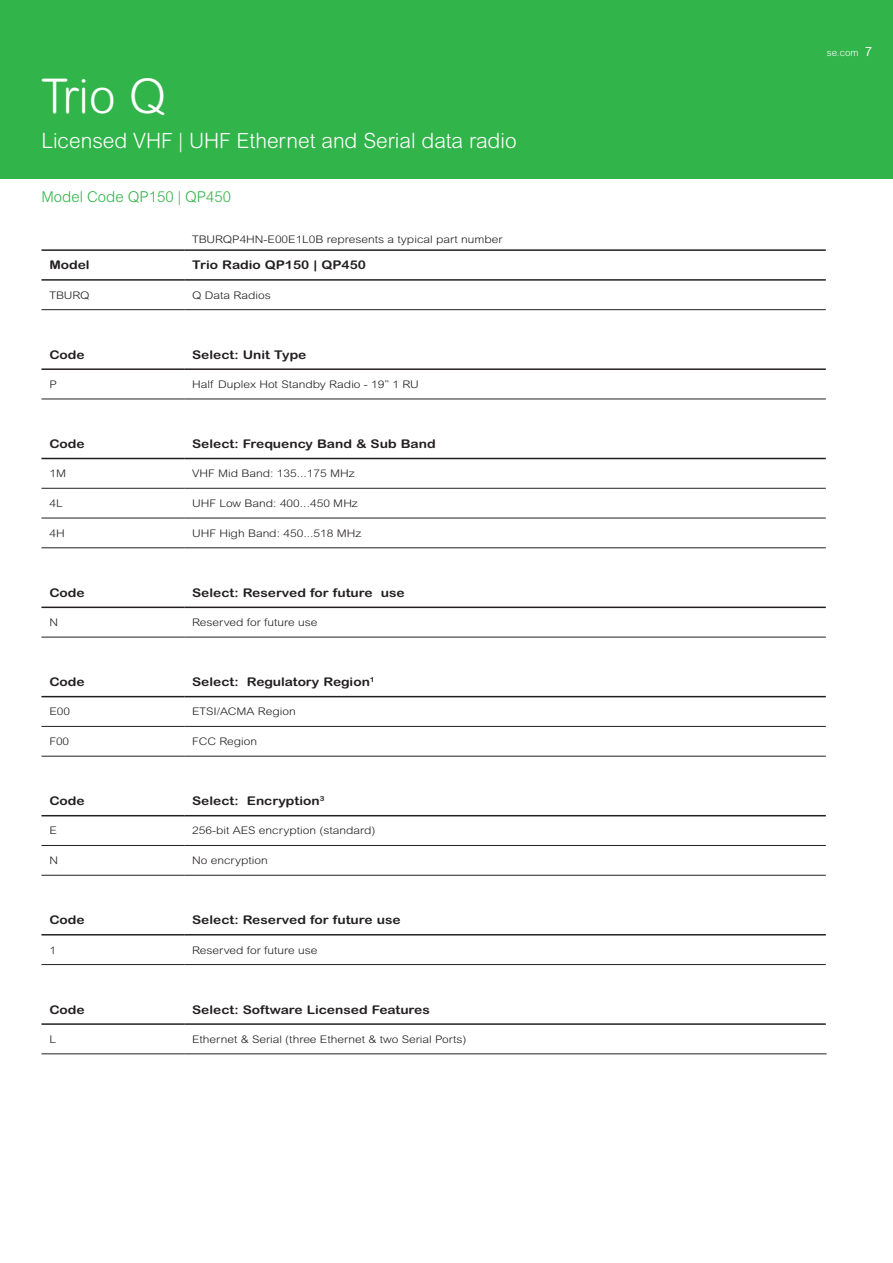
<style>
.page{position:relative;width:893px;height:1263px;background:#fff}
.page>*{position:absolute;margin:0;border:0;box-sizing:border-box;transform-origin:0 0}
.t1{font:300 48px "Arial Rounded MT Std";color:#fff}
.t2{font:300 21px "Arial Rounded MT Std";color:#fff}
.t3{font:300 15px "Arial Rounded MT Std";color:#31b44a}
.t4{font:700 12px "Arial Rounded MT Std";color:#231f20;scale:1.15 1}
.t5{font:300 10.5px "Arial Rounded MT Std";color:#231f20;scale:1.15 1}
.t6{font:300 9.75px "Arial Rounded MT Std";color:#fff}
.s1{font-weight:400;font-size:12.75px}
</style>
<div class="page">
<svg style="left:41px;top:310px;width:785px;height:656px"></svg>
<hr style="left:41px;top:309px;width:143px;height:1px;background:#231f20">
<hr style="left:184px;top:309px;width:642px;height:1px;background:#231f20">
<hr style="left:41px;top:399px;width:143px;height:1px;background:#231f20">
<hr style="left:184px;top:399px;width:642px;height:1px;background:#231f20">
<hr style="left:41px;top:488px;width:143px;height:1px;background:#231f20">
<hr style="left:184px;top:488px;width:642px;height:1px;background:#231f20">
<hr style="left:41px;top:518px;width:143px;height:1px;background:#231f20">
<hr style="left:184px;top:518px;width:642px;height:1px;background:#231f20">
<hr style="left:41px;top:547px;width:143px;height:1px;background:#231f20">
<hr style="left:184px;top:547px;width:642px;height:1px;background:#231f20">
<hr style="left:41px;top:637px;width:143px;height:1px;background:#231f20">
<hr style="left:184px;top:637px;width:642px;height:1px;background:#231f20">
<hr style="left:41px;top:726px;width:143px;height:1px;background:#231f20">
<hr style="left:184px;top:726px;width:642px;height:1px;background:#231f20">
<hr style="left:41px;top:756px;width:143px;height:1px;background:#231f20">
<hr style="left:184px;top:756px;width:642px;height:1px;background:#231f20">
<hr style="left:41px;top:845px;width:143px;height:1px;background:#231f20">
<hr style="left:184px;top:845px;width:642px;height:1px;background:#231f20">
<hr style="left:41px;top:875px;width:143px;height:1px;background:#231f20">
<hr style="left:184px;top:875px;width:642px;height:1px;background:#231f20">
<hr style="left:41px;top:279px;width:143px;height:2px;background:#231f20">
<hr style="left:184px;top:279px;width:642px;height:2px;background:#231f20">
<hr style="left:41px;top:368px;width:143px;height:2px;background:#231f20">
<hr style="left:184px;top:368px;width:642px;height:2px;background:#231f20">
<hr style="left:41px;top:458px;width:143px;height:1px;background:#231f20">
<hr style="left:184px;top:458px;width:642px;height:1px;background:#231f20">
<hr style="left:41px;top:607px;width:143px;height:1px;background:#231f20">
<hr style="left:184px;top:607px;width:642px;height:1px;background:#231f20">
<hr style="left:41px;top:696px;width:143px;height:1px;background:#231f20">
<hr style="left:184px;top:696px;width:642px;height:1px;background:#231f20">
<hr style="left:41px;top:815px;width:143px;height:1px;background:#231f20">
<hr style="left:184px;top:815px;width:642px;height:1px;background:#231f20">
<hr style="left:41px;top:934px;width:143px;height:1px;background:#231f20">
<hr style="left:184px;top:934px;width:642px;height:1px;background:#231f20">
<hr style="left:41px;top:1023px;width:143px;height:2px;background:#231f20">
<hr style="left:184px;top:1023px;width:642px;height:2px;background:#231f20">
<hr style="left:41px;top:249px;width:143px;height:2px;background:#231f20">
<hr style="left:184px;top:249px;width:642px;height:2px;background:#231f20">
<hr style="left:41px;top:964px;width:143px;height:1px;background:#231f20">
<hr style="left:184px;top:964px;width:642px;height:1px;background:#231f20">
<hr style="left:41px;top:1053px;width:143px;height:1px;background:#231f20">
<hr style="left:184px;top:1053px;width:643px;height:1px;background:#231f20">
<div style="left:0;top:0;width:893px;height:179px;background:#31b44a"></div>
<h1 class="t1" style="left:41px;top:68px;width:126px">Trio Q</h1>
<h2 class="t2" style="left:41px;top:128px;width:477px">Licensed VHF | UHF Ethernet and Serial data radio</h2>
<h3 class="t3" style="left:41px;top:188px;width:191px">Model Code QP150 | QP450</h3>
<p class="t5" style="left:192px;top:233px;width:271px">TBURQP4HN-E00E1L0B represents a typical part number</p>
<p class="t4" style="left:49px;top:258px;width:36px">Model</p>
<p class="t4" style="left:192px;top:258px;width:153px">Trio Radio QP150 | QP450</p>
<p class="t5" style="left:49px;top:289px;width:36px">TBURQ</p>
<p class="t5" style="left:192px;top:289px;width:70px">Q Data Radios</p>
<p class="t4" style="left:49px;top:347px;width:32px">Code</p>
<p class="t4" style="left:192px;top:347px;width:101px">Select: Unit Type</p>
<p class="t5" style="left:49px;top:378px;width:8px">P</p>
<p class="t5" style="left:192px;top:378px;width:199px">Half Duplex Hot Standby Radio - 19” 1 RU</p>
<p class="t4" style="left:49px;top:437px;width:32px">Code</p>
<p class="t4" style="left:192px;top:437px;width:213px">Select: Frequency Band &amp; Sub Band</p>
<p class="t5" style="left:49px;top:467px;width:16px">1M</p>
<p class="t5" style="left:192px;top:467px;width:143px">VHF Mid Band: 135...175 MHz</p>
<p class="t5" style="left:49px;top:497px;width:13px">4L</p>
<p class="t5" style="left:192px;top:497px;width:146px">UHF Low Band: 400...450 MHz</p>
<p class="t5" style="left:49px;top:527px;width:15px">4H</p>
<p class="t5" style="left:192px;top:527px;width:149px">UHF High Band: 450...518 MHz</p>
<p class="t4" style="left:49px;top:585px;width:32px">Code</p>
<p class="t4" style="left:192px;top:585px;width:186px">Select: Reserved for future use</p>
<p class="t5" style="left:49px;top:616px;width:9px">N</p>
<p class="t5" style="left:192px;top:616px;width:110px">Reserved for future use</p>
<p class="t4" style="left:49px;top:675px;width:32px">Code</p>
<p class="t4" style="left:192px;top:675px;width:160px">Select: Regulatory Region<sup>1</sup></p>
<p class="t5" style="left:49px;top:706px;width:19px">E00</p>
<p class="t5" style="left:192px;top:706px;width:92px">ETSI/ACMA Region</p>
<p class="t5" style="left:49px;top:735px;width:19px">F00</p>
<p class="t5" style="left:192px;top:735px;width:58px">FCC Region</p>
<p class="t4" style="left:49px;top:794px;width:32px">Code</p>
<p class="t4" style="left:192px;top:794px;width:117px">Select: Encryption<sup>3</sup></p>
<p class="t5" style="left:49px;top:825px;width:8px">E</p>
<p class="t5" style="left:192px;top:825px;width:161px">256-bit AES encryption (standard)</p>
<p class="t5" style="left:49px;top:854px;width:9px">N</p>
<p class="t5" style="left:192px;top:854px;width:67px">No encryption</p>
<p class="t4" style="left:49px;top:913px;width:32px">Code</p>
<p class="t4" style="left:192px;top:913px;width:183px">Select: Reserved for future use</p>
<p class="t5" style="left:49px;top:944px;width:7px">1</p>
<p class="t5" style="left:192px;top:944px;width:110px">Reserved for future use</p>
<p class="t4" style="left:49px;top:1002px;width:32px">Code</p>
<p class="t4" style="left:192px;top:1002px;width:208px">Select: Software Licensed Features</p>
<p class="t5" style="left:49px;top:1033px;width:7px">L</p>
<p class="t5" style="left:192px;top:1033px;width:240px">Ethernet &amp; Serial (three Ethernet &amp; two Serial Ports)</p>
<p class="t6" style="left:827px;top:47px;width:47px">se.com <span class="s1">7</span></p>
</div>
